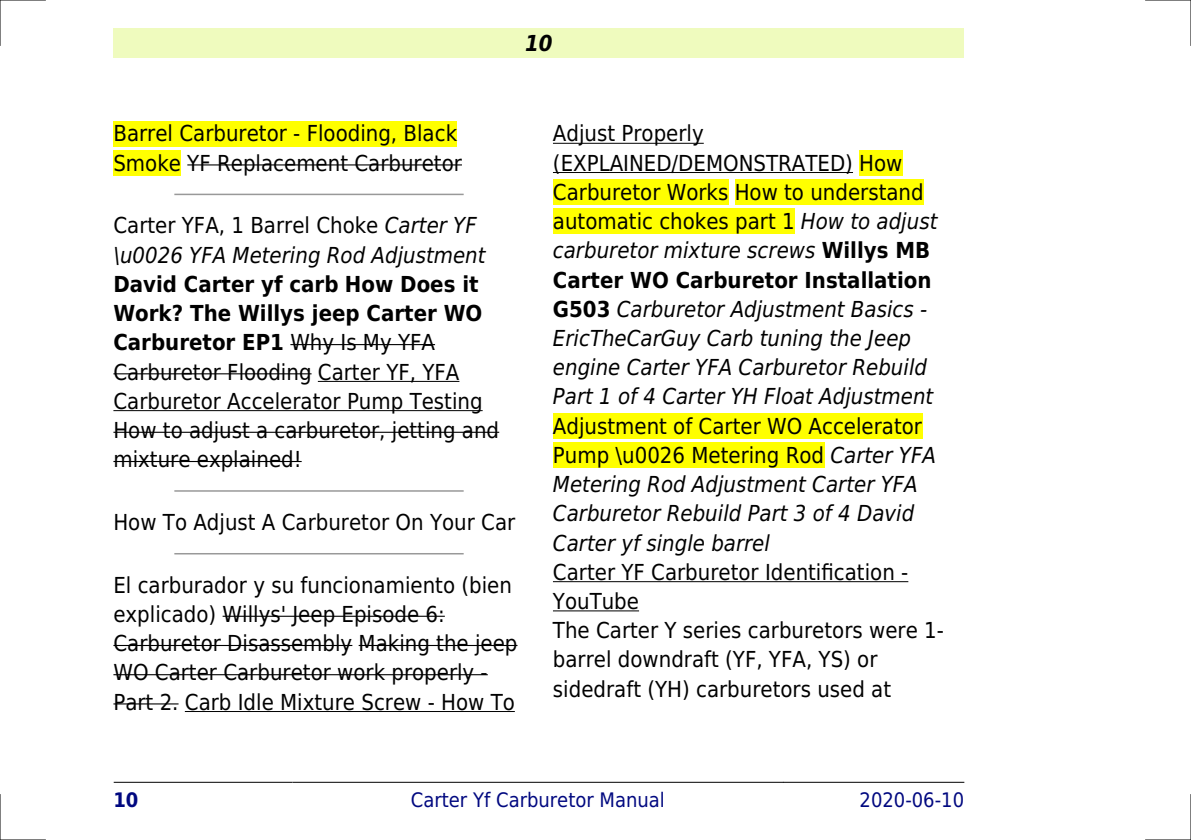
<style>
.page{position:relative;width:1191px;height:840px;background:#fff}
.page>*{position:absolute;margin:0;border:0;box-sizing:border-box;transform-origin:0 0}
.t1{font:22px/29.2px "DejaVu Sans Condensed";color:#000}
.t2{font:italic 22px/29.2px "DejaVu Sans Condensed";color:#000}
.t3{font:italic 700 22px "DejaVu Sans Condensed";color:#000}
.t4{font:20px "DejaVu Sans Condensed";color:#000880}
.t5{font:700 20px "DejaVu Sans Condensed";color:#000880}
.s1{font-style:normal}
.s2{font-weight:700}
.s3{font-weight:700;font-style:normal}
</style>
<div class="page">
<div style="left:113px;top:28px;width:851px;height:30px;background:#effbbe"></div>
<hr style="left:114px;top:781px;width:178px;height:1px;background:#000">
<hr style="left:293px;top:781px;width:490px;height:1px;background:#000">
<hr style="left:783px;top:781px;width:181px;height:1px;background:#000">
<div style="left:113px;top:121px;width:344px;height:25px;background:#ff0"></div>
<div style="left:113px;top:150px;width:68px;height:26px;background:#ff0"></div>
<hr style="left:187px;top:164px;width:275px;height:1px;background:#000">
<hr style="left:175px;top:193px;width:288px;height:2px;background:#999">
<hr style="left:290px;top:344px;width:145px;height:1px;background:#000">
<hr style="left:113px;top:373px;width:198px;height:1px;background:#000">
<hr style="left:318px;top:381px;width:141px;height:1px;background:#000">
<hr style="left:113px;top:410px;width:369px;height:1px;background:#000">
<hr style="left:113px;top:431px;width:386px;height:1px;background:#000">
<hr style="left:113px;top:460px;width:189px;height:2px;background:#000">
<hr style="left:175px;top:490px;width:288px;height:1px;background:#999">
<hr style="left:175px;top:552px;width:288px;height:2px;background:#999">
<hr style="left:223px;top:615px;width:222px;height:1px;background:#000">
<hr style="left:113px;top:644px;width:239px;height:1px;background:#000">
<hr style="left:359px;top:644px;width:158px;height:1px;background:#000">
<hr style="left:113px;top:673px;width:375px;height:2px;background:#000">
<hr style="left:113px;top:703px;width:66px;height:1px;background:#000">
<hr style="left:185px;top:710px;width:330px;height:1px;background:#000">
<hr style="left:553px;top:143px;width:151px;height:1px;background:#000">
<hr style="left:553px;top:172px;width:300px;height:1px;background:#000">
<div style="left:859px;top:150px;width:43px;height:26px;background:#ff0"></div>
<div style="left:553px;top:179px;width:175px;height:26px;background:#ff0"></div>
<div style="left:734px;top:179px;width:189px;height:26px;background:#ff0"></div>
<div style="left:553px;top:208px;width:241px;height:26px;background:#ff0"></div>
<div style="left:553px;top:413px;width:369px;height:25px;background:#ff0"></div>
<div style="left:553px;top:442px;width:271px;height:26px;background:#ff0"></div>
<hr style="left:553px;top:581px;width:355px;height:1px;background:#000">
<hr style="left:553px;top:610px;width:86px;height:1px;background:#000">
<hr style="left:0;top:0;width:45px;height:1px;background:#000">
<hr style="left:1145px;top:0;width:46px;height:1px;background:#000">
<hr style="left:0;top:839px;width:45px;height:1px;background:#000">
<hr style="left:1145px;top:839px;width:46px;height:1px;background:#000">
<hr style="left:0;top:0;width:1px;height:45px;background:#000">
<hr style="left:0;top:794px;width:1px;height:45px;background:#000">
<hr style="left:1190px;top:0;width:1px;height:45px;background:#000">
<hr style="left:1190px;top:794px;width:1px;height:45px;background:#000">
<p class="t3" style="left:525px;top:30px;width:29px">10</p>
<p class="t1" style="left:113px;top:119px;width:350px">Barrel Carburetor - Flooding, Black<br>Smoke YF Replacement Carburetor</p>
<p class="t2" style="left:113px;top:211px;width:374px"><span class="s1">Carter YFA, 1 Barrel Choke</span> Carter YF \u0026 YFA Metering Rod Adjustment</p>
<p class="t1" style="left:113px;top:269px;width:387px"><span class="s2">David Carter yf carb How Does it<br>Work? The Willys jeep Carter WO<br>Carburetor EP1</span> Why Is My YFA<br>Carburetor Flooding Carter YF, YFA<br>Carburetor Accelerator Pump Testing<br>How to adjust a carburetor, jetting and mixture explained!</p>
<p class="t1" style="left:113px;top:507px;width:403px">How To Adjust A Carburetor On Your Car</p>
<p class="t1" style="left:113px;top:570px;width:405px">El carburador y su funcionamiento (bien explicado) Willys' Jeep Episode 6:<br>Carburetor Disassembly Making the jeep WO Carter Carburetor work properly - Part 2. Carb Idle Mixture Screw - How To</p>
<p class="t2" style="left:553px;top:119px;width:386px"><span class="s1">Adjust Properly (EXPLAINED/DEMONSTRATED) How Carburetor Works How to understand automatic chokes part 1</span> How to adjust carburetor mixture screws <span class="s3">Willys MB Carter WO Carburetor Installation G503</span> Carburetor Adjustment Basics - EricTheCarGuy Carb tuning the Jeep engine Carter YFA Carburetor Rebuild Part 1 of 4 Carter YH Float Adjustment</p>
<p class="t2" style="left:553px;top:411px;width:384px"><span class="s1">Adjustment of Carter WO Accelerator Pump \u0026 Metering Rod</span> Carter YFA Metering Rod Adjustment Carter YFA Carburetor Rebuild Part 3 of 4 David Carter yf single barrel</p>
<p class="t1" style="left:553px;top:557px;width:392px">Carter YF Carburetor Identification -<br>YouTube<br>The Carter Y series carburetors were 1- barrel downdraft (YF, YFA, YS) or sidedraft (YH) carburetors used at</p>
<p class="t5" style="left:113px;top:787px;width:27px">10</p>
<p class="t4" style="left:411px;top:787px;width:256px">Carter Yf Carburetor Manual</p>
<p class="t4" style="left:859px;top:787px;width:106px">2020-06-10</p>
</div>
